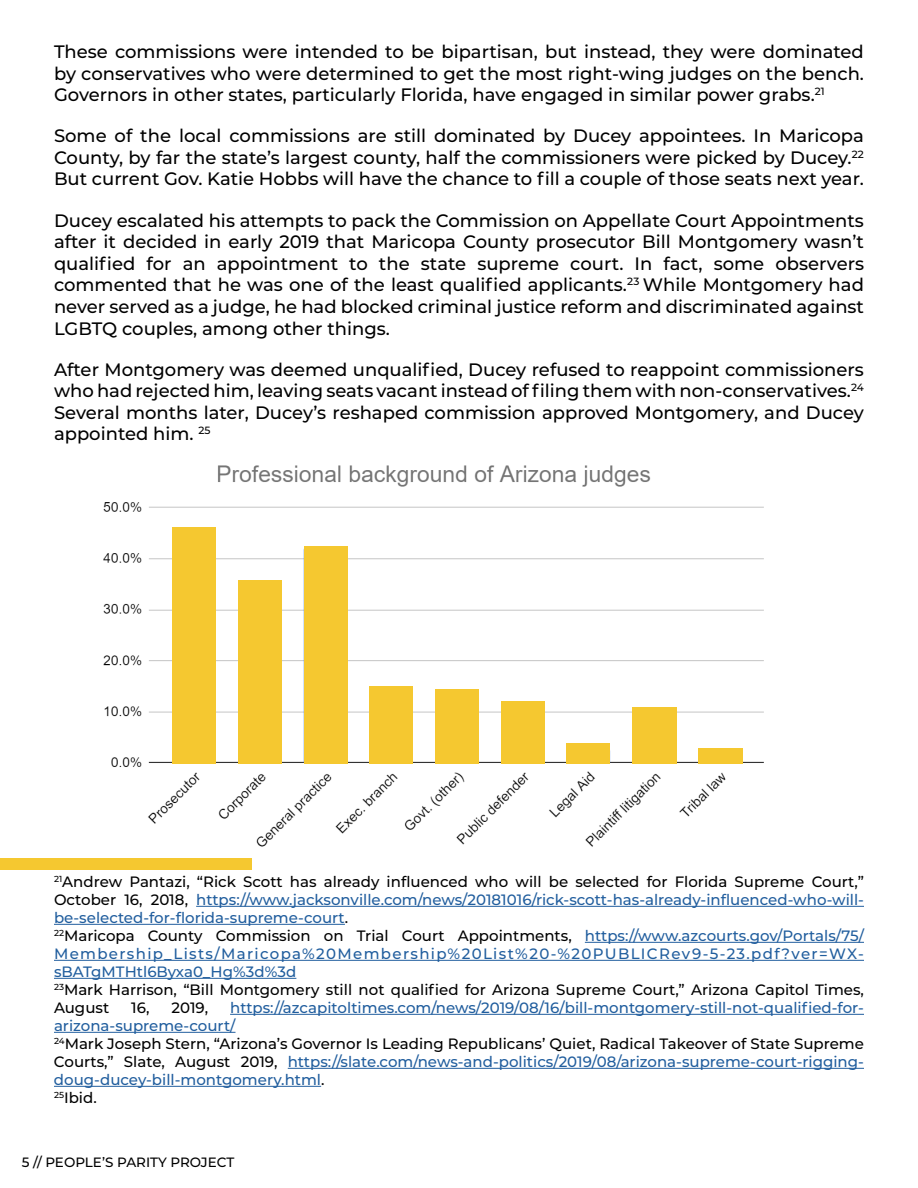
<style>
.page{position:relative;width:918px;height:1188px;background:#fff}
.page>*{position:absolute;margin:0;border:0;box-sizing:border-box;transform-origin:0 0}
.t1{font:500 18px/21.6px "Montserrat";color:#000;text-align:justify}
.t2{font:500 15px/18px "Montserrat";color:#215e9e}
.t3{font:500 15px "Montserrat";color:#000}
.t4{font:500 13.5px "Montserrat";letter-spacing:-.005em;color:#000}
.s1{color:#000}
</style>
<div class="page">
<hr style="left:196px;top:906px;width:668px;height:1px;background:#215e9e">
<hr style="left:54px;top:924px;width:291px;height:1px;background:#215e9e">
<hr style="left:585px;top:942px;width:279px;height:1px;background:#215e9e">
<hr style="left:54px;top:960px;width:810px;height:1px;background:#215e9e">
<hr style="left:54px;top:978px;width:242px;height:1px;background:#215e9e">
<hr style="left:230px;top:1014px;width:634px;height:1px;background:#215e9e">
<hr style="left:54px;top:1032px;width:182px;height:1px;background:#215e9e">
<hr style="left:288px;top:1068px;width:576px;height:1px;background:#215e9e">
<hr style="left:54px;top:1086px;width:267px;height:1px;background:#215e9e">
<div style="left:0;top:858px;width:251px;height:11px;background:#f5c830"></div>
<img style="left:103px;top:465px;width:661px;height:382px">
<div style="left:172px;top:528px;width:44px;height:236px;background:#f5c830"></div>
<div style="left:239px;top:580px;width:43px;height:184px;background:#f5c830"></div>
<div style="left:304px;top:546px;width:44px;height:218px;background:#f5c830"></div>
<div style="left:369px;top:686px;width:44px;height:78px;background:#f5c830"></div>
<div style="left:435px;top:690px;width:44px;height:74px;background:#f5c830"></div>
<div style="left:501px;top:701px;width:44px;height:63px;background:#f5c830"></div>
<div style="left:567px;top:743px;width:43px;height:21px;background:#f5c830"></div>
<div style="left:632px;top:707px;width:44px;height:57px;background:#f5c830"></div>
<div style="left:698px;top:749px;width:45px;height:15px;background:#f5c830"></div>
<p class="t1" style="left:54px;top:40px;width:812px">These commissions were intended to be bipartisan, but instead, they were dominated by conservatives who were determined to get the most right-wing judges on the bench.<br>Governors in other states, particularly Florida, have engaged in similar power grabs.<sup>21</sup></p>
<p class="t1" style="left:54px;top:124px;width:812px">Some of the local commissions are still dominated by Ducey appointees. In Maricopa County, by far the state’s largest county, half the commissioners were picked by Ducey.<sup>22<br></sup>But current Gov. Katie Hobbs will have the chance to fill a couple of those seats next year.</p>
<p class="t1" style="left:54px;top:209px;width:812px">Ducey escalated his attempts to pack the Commission on Appellate Court Appointments after it decided in early 2019 that Maricopa County prosecutor Bill Montgomery wasn’t qualified for an appointment to the state supreme court. In fact, some observers commented that he was one of the least qualified applicants.<sup>23</sup> While Montgomery had never served as a judge, he had blocked criminal justice reform and discriminated against LGBTQ couples, among other things.</p>
<p class="t1" style="left:54px;top:358px;width:812px">After Montgomery was deemed unqualified, Ducey refused to reappoint commissioners who had rejected him, leaving seats vacant instead of filing them with non-conservatives.<sup>24<br></sup>Several months later, Ducey’s reshaped commission approved Montgomery, and Ducey appointed him. <sup>25</sup></p>
<p class="t2" style="left:54px;top:872px;width:812px"><sup>21</sup><span class="s1">Andrew Pantazi, “Rick Scott has already influenced who will be selected for Florida Supreme Court,” October 16, 2018,</span> https://www.jacksonville.com/news/20181016/rick-scott-has-already-influenced-who-will&shy;be-selected-for-florida-supreme-court<span class="s1">.<br></span><sup>22</sup><span class="s1">Maricopa County Commission on Trial Court Appointments,</span> https://www.azcourts.gov/Portals/75/ Membership_Lists/Maricopa%20Membership%20List%20-%20PUBLICRev9-5-23.pdf?ver=WX&shy;sBATgMTHtl6Byxa0_Hg%3d%3d<br><sup>23</sup><span class="s1">Mark Harrison, “Bill Montgomery still not qualified for Arizona Supreme Court,” Arizona Capitol Times, August</span></p>
<p class="t2" style="left:54px;top:998px;width:812px;text-indent:176px">https://azcapitoltimes.com/news/2019/08/16/bill-montgomery-still-not-qualified-for&shy;arizona-supreme-court/<br><sup>24</sup><span class="s1">Mark Joseph Stern, “Arizona’s Governor Is Leading Republicans’ Quiet, Radical Takeover of State Supreme Courts,” Slate, August 2019,</span> https://slate.com/news-and-politics/2019/08/arizona-supreme-court-rigging&shy;doug-ducey-bill-montgomery.html<span class="s1">.<br></span><sup>25</sup><span class="s1">Ibid.</span></p>
<p class="t3" style="left:131px;top:997px;width:20px">16,</p>
<p class="t3" style="left:172px;top:997px;width:38px">2019,</p>
<p class="t4" style="left:22px;top:1153px;width:214px">5 // PEOPLE’S PARITY PROJECT</p>
</div>
